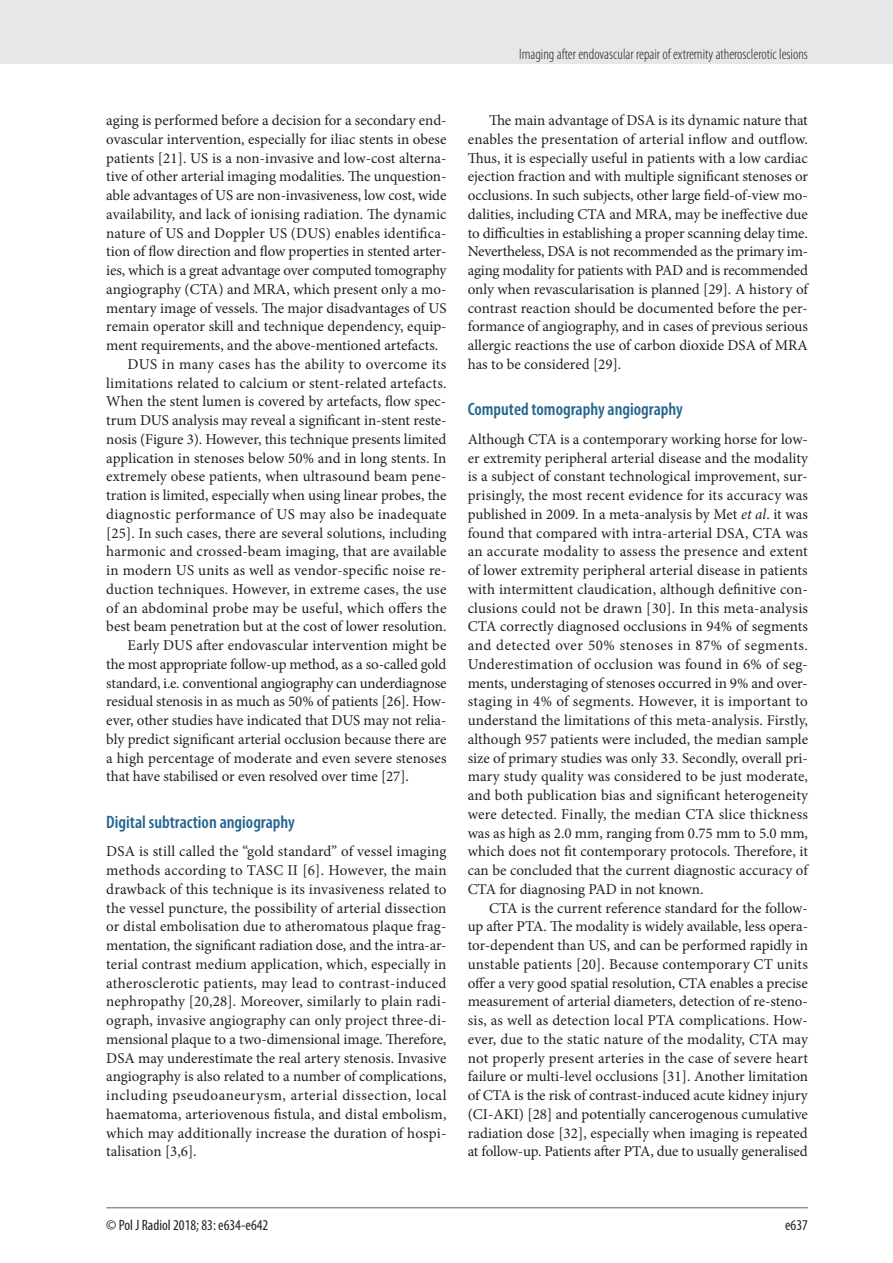
<style>
.page{position:relative;width:893px;height:1263px;background:#fff}
.page>*{position:absolute;margin:0;border:0;box-sizing:border-box;transform-origin:0 0}
.t1{font:600 condensed 18px "Myriad Pro";color:#24648f}
.t2{font:15px/18.8px "Minion Pro";color:#231f20;text-align:justify}
.t3{font:300 condensed 15px "Myriad Pro";color:#231f20}
.t4{font:15px "Minion Pro";letter-spacing:.02em;color:#231f20}
.t5{font:15px "Minion Pro";letter-spacing:.025em;color:#231f20}
.t6{font:condensed 15px "Myriad Pro";color:#231f20}
.s1{font-style:italic}
</style>
<div class="page">
<div style="left:0;top:0;width:893px;height:64px;background:#e6e7e9"></div>
<hr style="left:106px;top:1207px;width:702px;height:1px;background:#939598">
<p class="t2" style="left:106px;top:111px;width:342px">aging is performed before a decision for a secondary end-</p>
<p class="t2" style="left:106px;top:130px;width:342px">ovascular intervention, especially for iliac stents in obese</p>
<p class="t2" style="left:106px;top:148px;width:342px">patients [21]. US is a non-invasive and low-cost alterna-</p>
<p class="t2" style="left:106px;top:167px;width:342px">tive of other arterial imaging modalities. The unquestion-</p>
<p class="t2" style="left:106px;top:186px;width:342px">able advantages of US are non-invasiveness, low cost, wide</p>
<p class="t2" style="left:106px;top:205px;width:342px">availability, and lack of ionising radiation. The dynamic</p>
<p class="t2" style="left:106px;top:223px;width:342px">nature of US and Doppler US (DUS) enables identifica-</p>
<p class="t2" style="left:106px;top:242px;width:342px">tion of flow direction and flow properties in stented arter-</p>
<p class="t2" style="left:106px;top:261px;width:342px">ies, which is a great advantage over computed tomography</p>
<p class="t2" style="left:106px;top:280px;width:342px">angiography (CTA) and MRA, which present only a mo-</p>
<p class="t2" style="left:106px;top:298px;width:342px">mentary image of vessels. The major disadvantages of US</p>
<p class="t2" style="left:106px;top:317px;width:342px">remain operator skill and technique dependency, equip-</p>
<p class="t2" style="left:106px;top:336px;width:334px">ment requirements, and the above-mentioned artefacts.</p>
<p class="t5" style="left:128px;top:354px;width:320px">DUS in many cases has the ability to overcome its</p>
<p class="t2" style="left:106px;top:373px;width:342px">limitations related to calcium or stent-related artefacts.</p>
<p class="t2" style="left:106px;top:392px;width:341px">When the stent lumen is covered by artefacts, flow spec-</p>
<p class="t2" style="left:106px;top:411px;width:342px">trum DUS analysis may reveal a significant in-stent reste-</p>
<p class="t2" style="left:106px;top:430px;width:342px">nosis (Figure 3). However, this technique presents limited</p>
<p class="t2" style="left:106px;top:448px;width:342px">application in stenoses below 50% and in long stents. In</p>
<p class="t2" style="left:106px;top:467px;width:342px">extremely obese patients, when ultrasound beam pene-</p>
<p class="t2" style="left:106px;top:486px;width:342px">tration is limited, especially when using linear probes, the</p>
<p class="t4" style="left:106px;top:504px;width:342px">diagnostic performance of US may also be inadequate</p>
<p class="t2" style="left:106px;top:523px;width:342px">[25]. In such cases, there are several solutions, including</p>
<p class="t2" style="left:106px;top:542px;width:342px">harmonic and crossed-beam imaging, that are available</p>
<p class="t2" style="left:106px;top:561px;width:342px">in modern US units as well as vendor-specific noise re-</p>
<p class="t2" style="left:106px;top:580px;width:342px">duction techniques. However, in extreme cases, the use</p>
<p class="t2" style="left:106px;top:598px;width:342px">of an abdominal probe may be useful, which offers the</p>
<p class="t2" style="left:106px;top:617px;width:342px">best beam penetration but at the cost of lower resolution.</p>
<p class="t2" style="left:128px;top:636px;width:320px">Early DUS after endovascular intervention might be</p>
<p class="t2" style="left:106px;top:655px;width:342px">the most appropriate follow-up method, as a so-called gold</p>
<p class="t2" style="left:106px;top:673px;width:342px">standard, i.e. conventional angiography can underdiagnose</p>
<p class="t2" style="left:106px;top:692px;width:341px">residual stenosis in as much as 50% of patients [26]. How-</p>
<p class="t2" style="left:106px;top:711px;width:342px">ever, other studies have indicated that DUS may not relia-</p>
<p class="t2" style="left:106px;top:730px;width:342px">bly predict significant arterial occlusion because there are</p>
<p class="t2" style="left:106px;top:748px;width:342px">a high percentage of moderate and even severe stenoses</p>
<p class="t2" style="left:106px;top:767px;width:304px">that have stabilised or even resolved over time [27].</p>
<p class="t1" style="left:106px;top:811px;width:190px">Digital subtraction angiography</p>
<p class="t2" style="left:106px;top:842px;width:342px">DSA is still called the “gold standard” of vessel imaging methods according to TASC II [6]. However, the main drawback of this technique is its invasiveness related to the vessel puncture, the possibility of arterial dissection or distal embolisation due to atheromatous plaque frag&shy;mentation, the significant radiation dose, and the intra-ar&shy;terial contrast medium application, which, especially in atherosclerotic patients, may lead to contrast-induced nephropathy [20,28]. Moreover, similarly to plain radi&shy;ograph, invasive angiography can only project three-di&shy;mensional plaque to a two-dimensional image. Therefore, DSA may underestimate the real artery stenosis. Invasive angiography is also related to a number of complications, including pseudoaneurysm, arterial dissection, local haematoma, arteriovenous fistula, and distal embolism, which may additionally increase the duration of hospi&shy;talisation [3,6].</p>
<p class="t3" style="left:519px;top:45px;width:290px">Imaging after endovascular repair of extremity atherosclerotic lesions</p>
<p class="t2" style="left:468px;top:111px;width:342px;text-indent:21px">The main advantage of DSA is its dynamic nature that enables the presentation of arterial inflow and outflow.<br>Thus, it is especially useful in patients with a low cardiac ejection fraction and with multiple significant stenoses or occlusions. In such subjects, other large field-of-view mo&shy;dalities, including CTA and MRA, may be ineffective due to difficulties in establishing a proper scanning delay time.<br>Nevertheless, DSA is not recommended as the primary im&shy;aging modality for patients with PAD and is recommended only when revascularisation is planned [29]. A history of contrast reaction should be documented before the per&shy;formance of angiography, and in cases of previous serious allergic reactions the use of carbon dioxide DSA of MRA has to be considered [29].</p>
<p class="t1" style="left:468px;top:398px;width:217px">Computed tomography angiography</p>
<p class="t2" style="left:468px;top:430px;width:342px">Although CTA is a contemporary working horse for low&shy;er extremity peripheral arterial disease and the modality is a subject of constant technological improvement, sur&shy;prisingly, the most recent evidence for its accuracy was published in 2009. In a meta-analysis by Met <span class="s1">et al</span>. it was found that compared with intra-arterial DSA, CTA was an accurate modality to assess the presence and extent of lower extremity peripheral arterial disease in patients with intermittent claudication, although definitive con&shy;clusions could not be drawn [30]. In this meta-analysis CTA correctly diagnosed occlusions in 94% of segments and detected over 50% stenoses in 87% of segments.<br>Underestimation of occlusion was found in 6% of seg&shy;ments, understaging of stenoses occurred in 9% and over&shy;staging in 4% of segments. However, it is important to understand the limitations of this meta-analysis. Firstly, although 957 patients were included, the median sample size of primary studies was only 33. Secondly, overall pri&shy;mary study quality was considered to be just moderate, and both publication bias and significant heterogeneity were detected. Finally, the median CTA slice thickness was as high as 2.0 mm, ranging from 0.75 mm to 5.0 mm, which does not fit contemporary protocols. Therefore, it can be concluded that the current diagnostic accuracy of CTA for diagnosing PAD in not known.</p>
<p class="t2" style="left:468px;top:898px;width:342px;text-indent:21px">CTA is the current reference standard for the follow&shy;up after PTA. The modality is widely available, less opera&shy;tor-dependent than US, and can be performed rapidly in unstable patients [20]. Because contemporary CT units offer a very good spatial resolution, CTA enables a precise measurement of arterial diameters, detection of re-steno&shy;sis, as well as detection local PTA complications. How&shy;ever, due to the static nature of the modality, CTA may not properly present arteries in the case of severe heart failure or multi-level occlusions [31]. Another limitation of CTA is the risk of contrast-induced acute kidney injury (CI-AKI) [28] and potentially cancerogenous cumulative radiation dose [32], especially when imaging is repeated at follow-up. Patients after PTA, due to usually generalised</p>
<p class="t6" style="left:106px;top:1216px;width:164px">© Pol J Radiol 2018; 83: e634-e642</p>
<p class="t6" style="left:785px;top:1216px;width:24px">e637</p>
</div>
